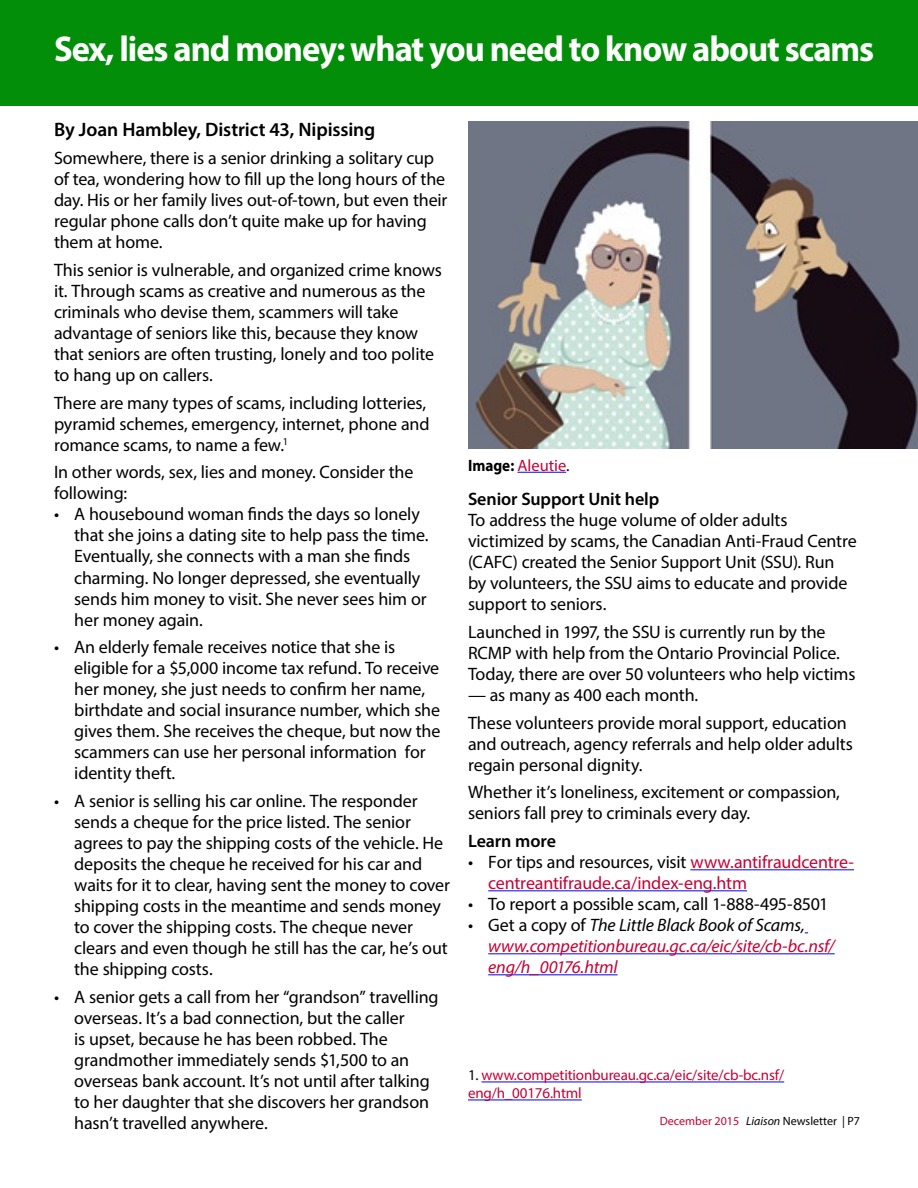
<style>
.page{position:relative;width:918px;height:1188px;background:#fff}
.page>*{position:absolute;margin:0;border:0;box-sizing:border-box;transform-origin:0 0}
.t1{font:700 36px "Myriad Pro";letter-spacing:-.03em;color:#fff;scale:.96 1}
.t2{font:600 19.5px "Myriad Pro";letter-spacing:-.005em;color:#000}
.t3{font:18px/21px "Myriad Pro";letter-spacing:-.01em;color:#000}
.t4{font:italic 18px/21px "Myriad Pro";letter-spacing:-.01em;color:#c40236}
.t5{font:18px/21px "Myriad Pro";letter-spacing:-.01em;color:#c40236}
.t6{font:600 18px "Myriad Pro";letter-spacing:-.005em;color:#000}
.t7{font:16.5px "Myriad Pro";color:#c40236}
.t8{font:15px/18px "Myriad Pro";letter-spacing:-.01em;color:#c40236}
.t9{font:12px "Myriad Pro";color:#000}
.s1{font-weight:700;color:#000}
.s2{color:#000}
.s3{font-style:normal;color:#000}
.s4{color:#c40236}
.s5{font-style:italic}
</style>
<div class="page">
<hr style="left:690px;top:869px;width:164px;height:1px;background:#00f">
<hr style="left:488px;top:890px;width:259px;height:1px;background:#00f">
<hr style="left:488px;top:953px;width:347px;height:1px;background:#00f">
<hr style="left:488px;top:974px;width:130px;height:1px;background:#00f">
<div style="left:0;top:0;width:918px;height:105px;background:#038e09"></div>
<hr style="left:518px;top:472px;width:48px;height:1px;background:#00f">
<img style="left:468px;top:122px;width:450px;height:326px">
<hr style="left:482px;top:1082px;width:302px;height:1px;background:#00f">
<hr style="left:468px;top:1100px;width:114px;height:1px;background:#00f">
<h1 class="t1" style="left:54px;top:26px;width:856px">Sex, lies and money: what you need to know about scams</h1>
<p class="t2" style="left:54px;top:118px;width:323px">By Joan Hambley, District 43, Nipissing</p>
<p class="t3" style="left:54px;top:147px;width:395px">Somewhere, there is a senior drinking a solitary cup of tea, wondering how to fill up the long hours of the day. His or her family lives out-of-town, but even their regular phone calls don’t quite make up for having them at home.</p>
<p class="t3" style="left:54px;top:259px;width:390px">This senior is vulnerable, and organized crime knows it. Through scams as creative and numerous as the criminals who devise them, scammers will take advantage of seniors like this, because they know that seniors are often trusting, lonely and too polite to hang up on callers.</p>
<p class="t3" style="left:54px;top:392px;width:377px">There are many types of scams, including lotteries, pyramid schemes, emergency, internet, phone and romance scams, to name a few.<sup>1</sup></p>
<p class="t3" style="left:54px;top:462px;width:361px">In other words, sex, lies and money. Consider the following:</p>
<p class="t3" style="left:74px;top:504px;width:356px;text-indent:-20px">• A housebound woman finds the days so lonely that she joins a dating site to help pass the time.<br>Eventually, she connects with a man she finds charming. No longer depressed, she eventually sends him money to visit. She never sees him or her money again.</p>
<p class="t3" style="left:74px;top:636px;width:368px;text-indent:-20px">• An elderly female receives notice that she is eligible for a $5,000 income tax refund. To receive her money, she just needs to confirm her name, birthdate and social insurance number, which she gives them. She receives the cheque, but now the scammers can use her personal information for identity theft.</p>
<p class="t3" style="left:74px;top:790px;width:377px;text-indent:-20px">• A senior is selling his car online. The responder sends a cheque for the price listed. The senior agrees to pay the shipping costs of the vehicle. He deposits the cheque he received for his car and waits for it to clear, having sent the money to cover shipping costs in the meantime and sends money to cover the shipping costs. The cheque never clears and even though he still has the car, he’s out the shipping costs.</p>
<p class="t3" style="left:74px;top:986px;width:366px;text-indent:-20px">• A senior gets a call from her “grandson” travelling overseas. It’s a bad connection, but the caller<br>is upset, because he has been robbed. The grandmother immediately sends $1,500 to an overseas bank account. It’s not until after talking to her daughter that she discovers her grandson hasn’t travelled anywhere.</p>
<p class="t7" style="left:468px;top:455px;width:103px"><span class="s1">Image:</span> Aleutie<span class="s2">.</span></p>
<p class="t6" style="left:468px;top:488px;width:193px">Senior Support Unit help</p>
<p class="t3" style="left:468px;top:509px;width:390px">To address the huge volume of older adults victimized by scams, the Canadian Anti-Fraud Centre (CAFC) created the Senior Support Unit (SSU). Run by volunteers, the SSU aims to educate and provide support to seniors.</p>
<p class="t3" style="left:468px;top:621px;width:389px">Launched in 1997, the SSU is currently run by the<br>RCMP with help from the Ontario Provincial Police.<br>Today, there are over 50 volunteers who help victims</p>
<p class="t3" style="left:468px;top:681px;width:380px;line-height:27.8px">— as many as 400 each month.<br>These volunteers provide moral support, education</p>
<p class="t3" style="left:468px;top:733px;width:386px">and outreach, agency referrals and help older adults regain personal dignity.</p>
<p class="t3" style="left:468px;top:782px;width:374px">Whether it’s loneliness, excitement or compassion, seniors fall prey to criminals every day.</p>
<p class="t6" style="left:468px;top:830px;width:90px">Learn more</p>
<p class="t5" style="left:488px;top:851px;width:367px;text-indent:-20px"><span class="s2">• For tips and resources, visit</span> www.antifraudcentre&shy;centreantifraude.ca/index-eng.htm</p>
<p class="t3" style="left:468px;top:893px;width:362px">• To report a possible scam, call 1-888-495-8501</p>
<p class="t4" style="left:488px;top:914px;width:348px;text-indent:-20px"><span class="s3">• Get a copy of</span> <span class="s2">The Little Black Book of Scams, </span>www.competitionbureau.gc.ca/eic/site/cb-bc.nsf/ eng/h_00176.html</p>
<p class="t8" style="left:468px;top:1066px;width:318px"><span class="s2">1.</span> www.competitionbureau.gc.ca/eic/site/cb-bc.nsf/ eng/h_00176.html</p>
<p class="t9" style="left:660px;top:1114px;width:202px"><span class="s4">December 2015</span> <span class="s5">Liaison</span> Newsletter | P7</p>
</div>
